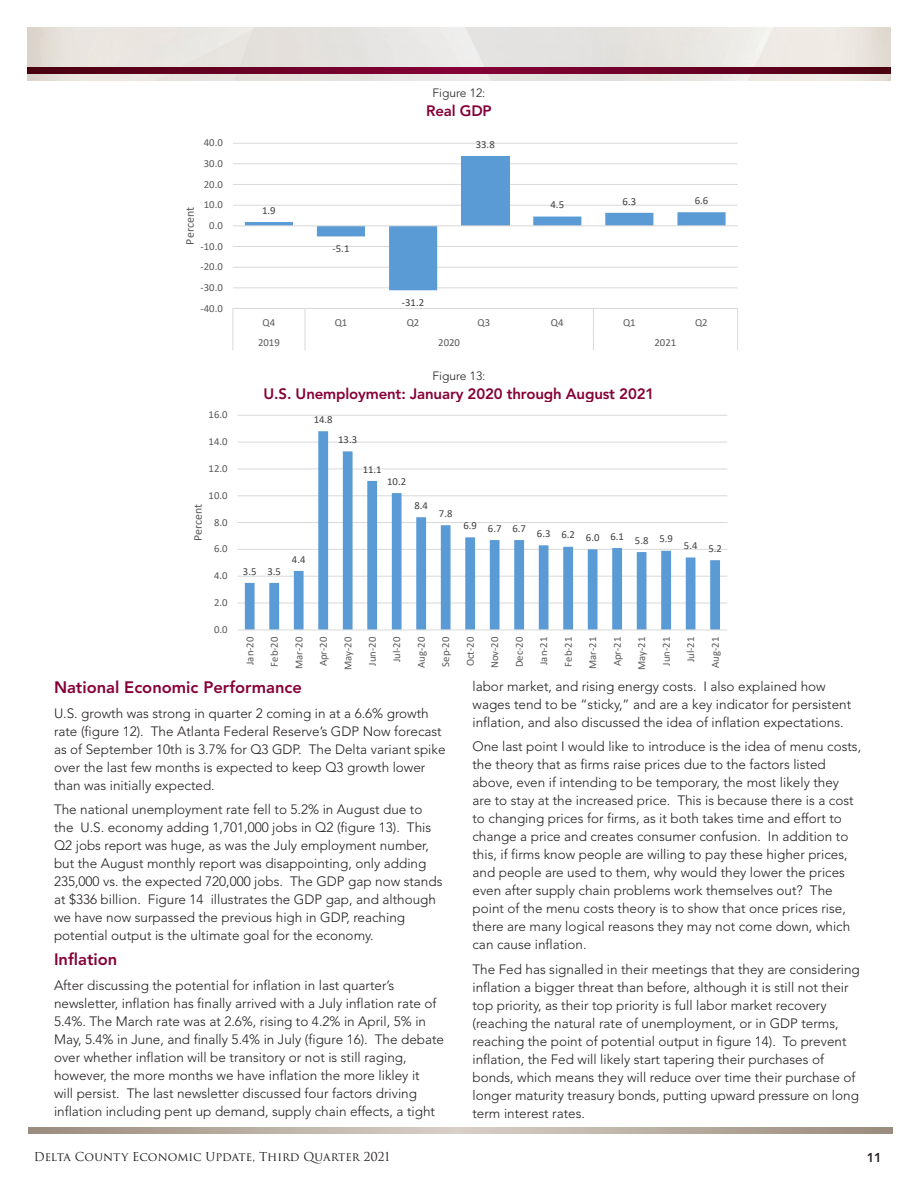
<style>
.page{position:relative;width:918px;height:1188px;background:#fff}
.page>*{position:absolute;margin:0;border:0;box-sizing:border-box;transform-origin:0 0}
.t1{font:800 16.5px "Avenir";color:#860037}
.t2{font:800 15px "Avenir";letter-spacing:-.01em;color:#860037}
.t3{font:300 13.5px/18px "Avenir";color:#231f20}
.t4{font:800 12.75px "Avenir";color:#231f20}
.t5{font:12px "Trajan Pro 3";color:#231f20}
.t6{font:300 12px "Avenir";color:#231f20}
.t7{font:11.85px "Calibri";color:#595959}
.t8{font:10.8px "Calibri";color:#595959}
.t9{font:10.8px "Calibri";color:#404040}
.t10{font:10.65px "Calibri";color:#595959}
.t11{font:10.65px "Calibri";color:#404040}
</style>
<div class="page">
<img style="left:27px;top:27px;width:864px;height:54px">
<svg style="left:27px;top:68px;width:864px;height:6px;background:#680023"></svg>
<svg style="left:28px;top:1128px;width:864px;height:6px;background:#b8ada1"></svg>
<hr style="left:233px;top:308px;width:505px;height:1px;background:#d9d9d9">
<hr style="left:233px;top:287px;width:505px;height:1px;background:#d9d9d9">
<hr style="left:233px;top:267px;width:505px;height:1px;background:#d9d9d9">
<hr style="left:233px;top:246px;width:505px;height:1px;background:#d9d9d9">
<hr style="left:233px;top:205px;width:505px;height:1px;background:#d9d9d9">
<hr style="left:233px;top:184px;width:505px;height:1px;background:#d9d9d9">
<hr style="left:233px;top:163px;width:505px;height:1px;background:#d9d9d9">
<hr style="left:233px;top:143px;width:505px;height:1px;background:#d9d9d9">
<div style="left:461px;top:156px;width:48px;height:70px;background:#5b9bd5"></div>
<svg style="left:245px;top:212px;width:481px;height:78px"></svg>
<hr style="left:233px;top:225px;width:505px;height:1px;background:#d9d9d9">
<svg style="left:232px;top:308px;width:1px;height:42px"></svg>
<svg style="left:305px;top:309px;width:1px;height:41px"></svg>
<svg style="left:593px;top:309px;width:1px;height:41px"></svg>
<svg style="left:737px;top:309px;width:1px;height:41px"></svg>
<hr style="left:237px;top:603px;width:490px;height:1px;background:#d9d9d9">
<hr style="left:237px;top:576px;width:490px;height:1px;background:#d9d9d9">
<hr style="left:237px;top:549px;width:490px;height:1px;background:#d9d9d9">
<hr style="left:237px;top:522px;width:490px;height:1px;background:#d9d9d9">
<hr style="left:237px;top:495px;width:490px;height:1px;background:#d9d9d9">
<hr style="left:237px;top:468px;width:490px;height:1px;background:#d9d9d9">
<hr style="left:237px;top:442px;width:490px;height:1px;background:#d9d9d9">
<hr style="left:237px;top:415px;width:490px;height:1px;background:#d9d9d9">
<svg style="left:245px;top:431px;width:475px;height:198px"></svg>
<hr style="left:237px;top:629px;width:490px;height:1px;background:#d9d9d9">
<p class="t8" style="left:204px;top:135px;width:21px">40.0</p>
<p class="t8" style="left:204px;top:156px;width:21px">30.0</p>
<p class="t8" style="left:204px;top:176px;width:21px">20.0</p>
<p class="t8" style="left:204px;top:197px;width:21px">10.0</p>
<p class="t7" style="left:182px;top:245px;width:39px;rotate:-90deg">Percent</p>
<p class="t8" style="left:209px;top:218px;width:15px">0.0</p>
<p class="t8" style="left:201px;top:238px;width:24px">-10.0</p>
<p class="t8" style="left:201px;top:259px;width:24px">-20.0</p>
<p class="t8" style="left:201px;top:280px;width:24px">-30.0</p>
<p class="t8" style="left:201px;top:300px;width:24px">-40.0</p>
<p class="t10" style="left:209px;top:407px;width:21px">16.0</p>
<p class="t10" style="left:209px;top:434px;width:21px">14.0</p>
<p class="t10" style="left:209px;top:461px;width:21px">12.0</p>
<p class="t10" style="left:209px;top:488px;width:21px">10.0</p>
<p class="t7" style="left:190px;top:541px;width:39px;rotate:-90deg">Percent</p>
<p class="t10" style="left:214px;top:515px;width:15px">8.0</p>
<p class="t10" style="left:214px;top:542px;width:15px">6.0</p>
<p class="t10" style="left:214px;top:568px;width:15px">4.0</p>
<p class="t10" style="left:214px;top:595px;width:15px">2.0</p>
<p class="t10" style="left:214px;top:622px;width:15px">0.0</p>
<p class="t6" style="left:433px;top:86px;width:54px">Figure 12:</p>
<p class="t2" style="left:426px;top:102px;width:67px">Real GDP</p>
<p class="t9" style="left:262px;top:203px;width:15px">1.9</p>
<p class="t9" style="left:333px;top:241px;width:18px">-5.1</p>
<p class="t9" style="left:476px;top:137px;width:21px">33.8</p>
<p class="t9" style="left:402px;top:295px;width:24px">-31.2</p>
<p class="t9" style="left:551px;top:197px;width:15px">4.5</p>
<p class="t9" style="left:623px;top:193px;width:15px">6.3</p>
<p class="t9" style="left:695px;top:193px;width:15px">6.6</p>
<p class="t8" style="left:263px;top:314px;width:14px">Q4</p>
<p class="t8" style="left:335px;top:314px;width:14px">Q1</p>
<p class="t8" style="left:407px;top:314px;width:14px">Q2</p>
<p class="t8" style="left:478px;top:314px;width:14px">Q3</p>
<p class="t8" style="left:551px;top:314px;width:14px">Q4</p>
<p class="t8" style="left:623px;top:314px;width:14px">Q1</p>
<p class="t8" style="left:695px;top:314px;width:14px">Q2</p>
<p class="t8" style="left:258px;top:335px;width:23px">2019</p>
<p class="t8" style="left:438px;top:335px;width:23px">2020</p>
<p class="t8" style="left:655px;top:335px;width:23px">2021</p>
<p class="t6" style="left:433px;top:368px;width:54px">Figure 13:</p>
<p class="t2" style="left:264px;top:385px;width:392px">U.S. Unemployment: January 2020 through August 2021</p>
<p class="t11" style="left:314px;top:412px;width:21px">14.8</p>
<p class="t11" style="left:338px;top:432px;width:21px">13.3</p>
<p class="t11" style="left:363px;top:462px;width:21px">11.1</p>
<p class="t11" style="left:243px;top:564px;width:40px">3.5 3.5</p>
<p class="t11" style="left:292px;top:552px;width:15px">4.4</p>
<p class="t11" style="left:387px;top:474px;width:21px">10.2</p>
<p class="t11" style="left:414px;top:498px;width:15px">8.4</p>
<p class="t11" style="left:439px;top:506px;width:15px">7.8</p>
<p class="t11" style="left:463px;top:521px;width:64px">6.9 6.7 6.7</p>
<p class="t11" style="left:537px;top:530px;width:138px">6.3 6.2 6.0 6.1 5.8 5.9</p>
<p class="t11" style="left:684px;top:540px;width:40px">5.4 5.2</p>
<p class="t10" style="left:242px;top:665px;width:30px;rotate:-90deg">Jan-20</p>
<p class="t10" style="left:267px;top:667px;width:31px;rotate:-90deg">Feb-20</p>
<p class="t10" style="left:291px;top:669px;width:34px;rotate:-90deg">Mar-20</p>
<p class="t10" style="left:316px;top:666px;width:31px;rotate:-90deg">Apr-20</p>
<p class="t10" style="left:340px;top:670px;width:35px;rotate:-90deg">May-20</p>
<p class="t10" style="left:365px;top:666px;width:30px;rotate:-90deg">Jun-20</p>
<p class="t10" style="left:389px;top:662px;width:27px;rotate:-90deg">Jul-20</p>
<p class="t10" style="left:414px;top:668px;width:32px;rotate:-90deg">Aug-20</p>
<p class="t10" style="left:438px;top:667px;width:31px;rotate:-90deg">Sep-20</p>
<p class="t10" style="left:463px;top:666px;width:31px;rotate:-90deg">Oct-20</p>
<p class="t10" style="left:487px;top:668px;width:33px;rotate:-90deg">Nov-20</p>
<p class="t10" style="left:512px;top:667px;width:32px;rotate:-90deg">Dec-20</p>
<p class="t10" style="left:536px;top:665px;width:30px;rotate:-90deg">Jan-21</p>
<p class="t10" style="left:561px;top:667px;width:31px;rotate:-90deg">Feb-21</p>
<p class="t10" style="left:585px;top:669px;width:34px;rotate:-90deg">Mar-21</p>
<p class="t10" style="left:610px;top:666px;width:31px;rotate:-90deg">Apr-21</p>
<p class="t10" style="left:634px;top:670px;width:35px;rotate:-90deg">May-21</p>
<p class="t10" style="left:659px;top:666px;width:30px;rotate:-90deg">Jun-21</p>
<p class="t10" style="left:683px;top:662px;width:27px;rotate:-90deg">Jul-21</p>
<p class="t10" style="left:708px;top:668px;width:32px;rotate:-90deg">Aug-21</p>
<p class="t1" style="left:54px;top:677px;width:250px">National Economic Performance</p>
<p class="t3" style="left:54px;top:704px;width:393px">U.S. growth was strong in quarter 2 coming in at a 6.6% growth rate (figure 12). The Atlanta Federal Reserve’s GDP Now forecast as of September 10th is 3.7% for Q3 GDP. The Delta variant spike over the last few months is expected to keep Q3 growth lower than was initially expected.</p>
<p class="t3" style="left:54px;top:801px;width:390px">The national unemployment rate fell to 5.2% in August due to the U.S. economy adding 1,701,000 jobs in Q2 (figure 13). This Q2 jobs report was huge, as was the July employment number, but the August monthly report was disappointing, only adding 235,000 vs. the expected 720,000 jobs. The GDP gap now stands at $336 billion. Figure 14 illustrates the GDP gap, and although we have now surpassed the previous high in GDP, reaching potential output is the ultimate goal for the economy.</p>
<p class="t1" style="left:54px;top:950px;width:65px">Inflation</p>
<p class="t3" style="left:54px;top:976px;width:392px">After discussing the potential for inflation in last quarter’s newsletter, inflation has finally arrived with a July inflation rate of 5.4%. The March rate was at 2.6%, rising to 4.2% in April, 5% in May, 5.4% in June, and finally 5.4% in July (figure 16). The debate over whether inflation will be transitory or not is still raging, however, the more months we have inflation the more likley it<br>will persist. The last newsletter discussed four factors driving inflation including pent up demand, supply chain effects, a tight</p>
<p class="t3" style="left:472px;top:677px;width:380px">labor market, and rising energy costs. I also explained how wages tend to be “sticky,” and are a key indicator for persistent inflation, and also discussed the idea of inflation expectations.</p>
<p class="t3" style="left:472px;top:738px;width:390px">One last point I would like to introduce is the idea of menu costs, the theory that as firms raise prices due to the factors listed above, even if intending to be temporary, the most likely they are to stay at the increased price. This is because there is a cost to changing prices for firms, as it both takes time and effort to change a price and creates consumer confusion. In addition to this, if firms know people are willing to pay these higher prices, and people are used to them, why would they lower the prices even after supply chain problems work themselves out? The point of the menu costs theory is to show that once prices rise, there are many logical reasons they may not come down, which can cause inflation.</p>
<p class="t3" style="left:472px;top:960px;width:389px">The Fed has signalled in their meetings that they are considering inflation a bigger threat than before, although it is still not their top priority, as their top priority is full labor market recovery (reaching the natural rate of unemployment, or in GDP terms, reaching the point of potential output in figure 14). To prevent inflation, the Fed will likely start tapering their purchases of bonds, which means they will reduce over time their purchase of longer maturity treasury bonds, putting upward pressure on long term interest rates.</p>
<p class="t5" style="left:34px;top:1148px;width:357px">Delta County Economic Update, Third Quarter 2021</p>
<p class="t4" style="left:867px;top:1150px;width:17px">11</p>
</div>
